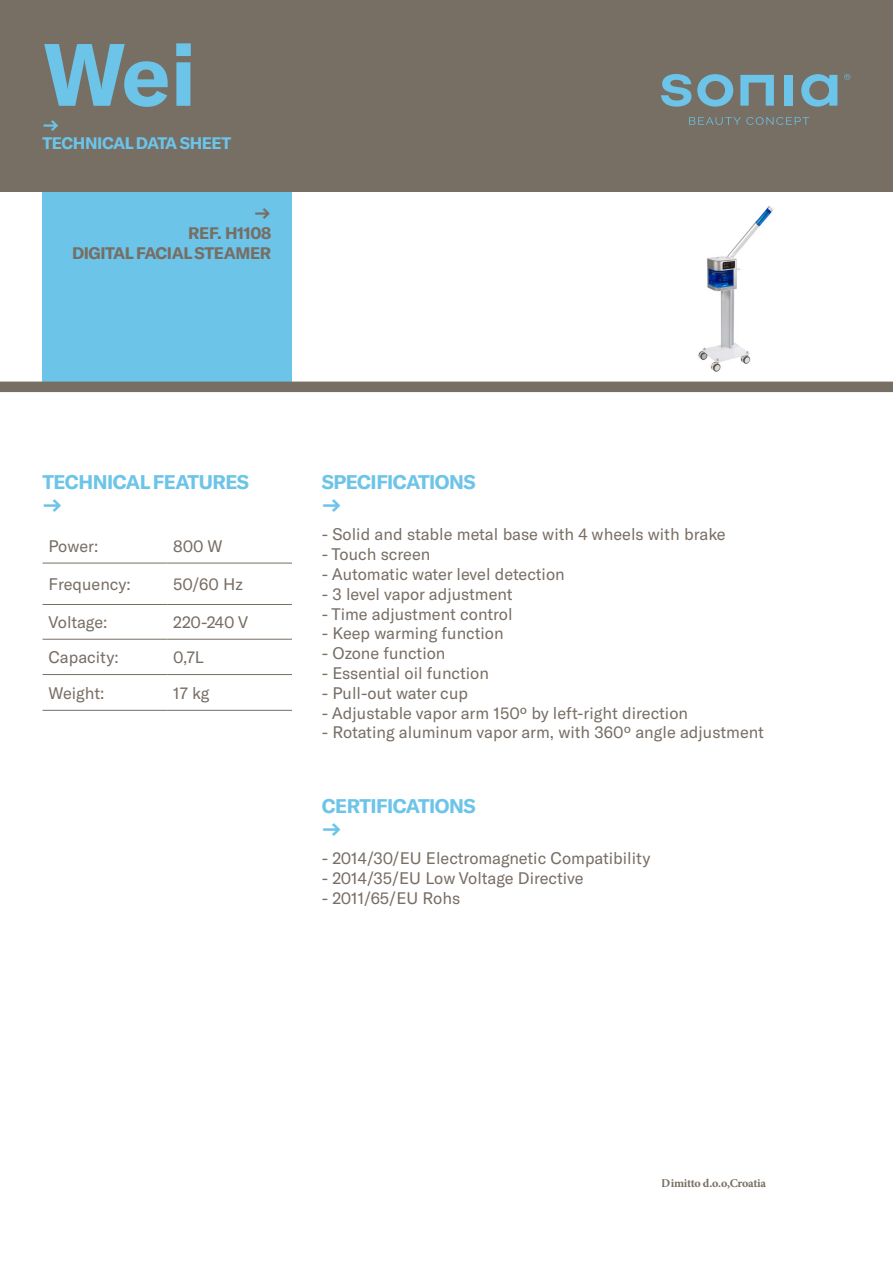
<style>
.page{position:relative;width:893px;height:1263px;background:#fff}
.page>*{position:absolute;margin:0;border:0;box-sizing:border-box;transform-origin:0 0}
.t1{font:700 87px "GT America";color:#6cc4e9}
.t2{font:700 19.5px/23.4px "GT America";letter-spacing:-.025em;color:#6cc4e9}
.t3{font:16.5px "GT America";color:#776e64}
.t4{font:700 16.5px/19.8px "GT America";letter-spacing:-.025em;color:#776e64;text-align:right}
.t5{font:700 16.5px/18px "GT America";letter-spacing:-.025em;color:#6cc4e9}
.t6{font:700 12px "Minion Pro";letter-spacing:-.025em;color:#776e64}
</style>
<div class="page">
<div style="left:43px;top:191px;width:249px;height:191px;background:#6cc4e9"></div>
<div style="left:0;top:0;width:893px;height:191px;background:#776e64"></div>
<img style="left:698px;top:206px;width:75px;height:166px">
<div style="left:0;top:382px;width:893px;height:10px;background:#776e64"></div>
<svg style="left:844px;top:74px;width:6px;height:6px"></svg>
<svg style="left:689px;top:117px;width:120px;height:8px"></svg>
<svg style="left:661px;top:74px;width:30px;height:33px"></svg>
<svg style="left:697px;top:74px;width:36px;height:33px"></svg>
<div style="left:784px;top:75px;width:8px;height:31px;background:#6cc4e9"></div>
<svg style="left:740px;top:75px;width:34px;height:31px"></svg>
<svg style="left:801px;top:74px;width:36px;height:33px"></svg>
<hr style="left:43px;top:563px;width:124px;height:1px;background:#776e64">
<hr style="left:167px;top:563px;width:125px;height:1px;background:#776e64">
<hr style="left:43px;top:639px;width:124px;height:1px;background:#776e64">
<hr style="left:167px;top:639px;width:125px;height:1px;background:#776e64">
<hr style="left:43px;top:674px;width:124px;height:1px;background:#776e64">
<hr style="left:167px;top:674px;width:125px;height:1px;background:#776e64">
<hr style="left:43px;top:710px;width:124px;height:1px;background:#776e64">
<hr style="left:167px;top:710px;width:125px;height:1px;background:#776e64">
<hr style="left:43px;top:604px;width:124px;height:1px;background:#776e64">
<hr style="left:167px;top:604px;width:125px;height:1px;background:#776e64">
<h1 class="t1" style="left:43px;top:21px;width:155px">Wei</h1>
<p class="t5" style="left:43px;top:116px;width:190px">→<br>TECHNICAL DATA SHEET</p>
<p class="t4" style="left:72px;top:203px;width:201px">→<br>REF. H1108<br>DIGITAL FACIAL STEAMER</p>
<p class="t2" style="left:43px;top:470px;width:208px">TECHNICAL FEATURES →</p>
<p class="t2" style="left:322px;top:470px;width:155px">SPECIFICATIONS →</p>
<p class="t3" style="left:322px;top:525px;width:405px">- Solid and stable metal base with 4 wheels with brake</p>
<p class="t3" style="left:322px;top:544px;width:110px">- Touch screen</p>
<p class="t3" style="left:322px;top:564px;width:244px">- Automatic water level detection</p>
<p class="t3" style="left:322px;top:584px;width:193px">- 3 level vapor adjustment</p>
<p class="t3" style="left:322px;top:604px;width:192px">- Time adjustment control</p>
<p class="t3" style="left:322px;top:624px;width:183px">- Keep warming function</p>
<p class="t3" style="left:322px;top:643px;width:125px">- Ozone function</p>
<p class="t3" style="left:322px;top:663px;width:169px">- Essential oil function</p>
<p class="t3" style="left:322px;top:683px;width:148px">- Pull-out water cup</p>
<p class="t3" style="left:322px;top:703px;width:368px">- Adjustable vapor arm 150º by left-right direction</p>
<p class="t3" style="left:322px;top:723px;width:444px">- Rotating aluminum vapor arm, with 360º angle adjustment</p>
<p class="t3" style="left:49px;top:536px;width:51px">Power:</p>
<p class="t3" style="left:173px;top:536px;width:51px">800 W</p>
<p class="t3" style="left:49px;top:575px;width:84px">Frequency:</p>
<p class="t3" style="left:173px;top:575px;width:71px">50/60 Hz</p>
<p class="t3" style="left:49px;top:613px;width:60px">Voltage:</p>
<p class="t3" style="left:173px;top:613px;width:76px">220-240 V</p>
<p class="t3" style="left:49px;top:648px;width:72px">Capacity:</p>
<p class="t3" style="left:173px;top:648px;width:32px">0,7L</p>
<p class="t3" style="left:49px;top:683px;width:57px">Weight:</p>
<p class="t3" style="left:173px;top:683px;width:38px">17 kg</p>
<p class="t2" style="left:322px;top:794px;width:155px">CERTIFICATIONS →</p>
<p class="t3" style="left:322px;top:849px;width:330px">- 2014/30/EU Electromagnetic Compatibility</p>
<p class="t3" style="left:322px;top:868px;width:263px">- 2014/35/EU Low Voltage Directive</p>
<p class="t3" style="left:322px;top:888px;width:140px">- 2011/65/EU Rohs</p>
<p class="t6" style="left:662px;top:1175px;width:106px">Dimitto d.o.o,Croatia</p>
</div>
